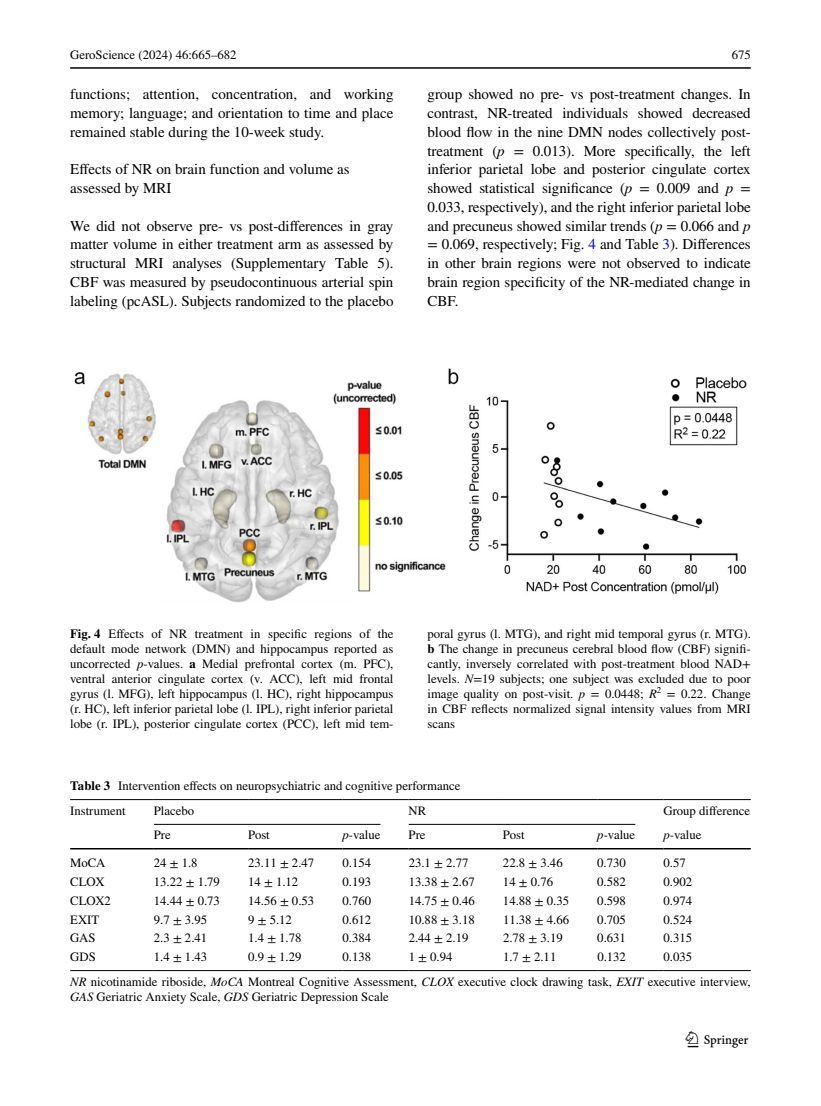
<style>
.page{position:relative;width:821px;height:1106px;background:#fff}
.page>*{position:absolute;margin:0;border:0;box-sizing:border-box;transform-origin:0 0}
.t1{font:22.5px "Springnew Regular 3";color:#000}
.t2{font:15px/18.8px "STIX";letter-spacing:-.005em;color:#000;text-align:justify}
.t3{font:12.75px/15px "STIX";color:#000;text-align:justify}
.s1{font-style:italic}
.s2{color:#00f}
.s3{font-weight:700}
</style>
<div class="page">
<hr style="left:70px;top:67px;width:680px;height:2px;background:#000">
<img style="left:74px;top:369px;width:672px;height:233px">
<hr style="left:70px;top:799px;width:84px;height:1px;background:#000">
<hr style="left:70px;top:848px;width:84px;height:1px;background:#000">
<hr style="left:154px;top:799px;width:94px;height:1px;background:#000">
<hr style="left:248px;top:799px;width:94px;height:1px;background:#000">
<hr style="left:342px;top:799px;width:66px;height:1px;background:#000">
<hr style="left:408px;top:799px;width:95px;height:1px;background:#000">
<hr style="left:503px;top:799px;width:94px;height:1px;background:#000">
<hr style="left:597px;top:799px;width:66px;height:1px;background:#000">
<hr style="left:663px;top:799px;width:87px;height:1px;background:#000">
<hr style="left:154px;top:848px;width:94px;height:1px;background:#000">
<hr style="left:248px;top:848px;width:94px;height:1px;background:#000">
<hr style="left:342px;top:848px;width:66px;height:1px;background:#000">
<hr style="left:408px;top:848px;width:95px;height:1px;background:#000">
<hr style="left:503px;top:848px;width:94px;height:1px;background:#000">
<hr style="left:597px;top:848px;width:66px;height:1px;background:#000">
<hr style="left:663px;top:848px;width:87px;height:1px;background:#000">
<hr style="left:70px;top:970px;width:84px;height:1px;background:#000">
<hr style="left:154px;top:970px;width:94px;height:1px;background:#000">
<hr style="left:248px;top:970px;width:94px;height:1px;background:#000">
<hr style="left:342px;top:970px;width:66px;height:1px;background:#000">
<hr style="left:408px;top:970px;width:95px;height:1px;background:#000">
<hr style="left:503px;top:970px;width:94px;height:1px;background:#000">
<hr style="left:597px;top:970px;width:66px;height:1px;background:#000">
<hr style="left:663px;top:970px;width:87px;height:1px;background:#000">
<hr style="left:154px;top:824px;width:226px;height:1px;background:#000">
<hr style="left:408px;top:824px;width:227px;height:1px;background:#000">
<p class="t3" style="left:70px;top:48px;width:168px">GeroScience (2024) 46:665–682</p>
<p class="t3" style="left:731px;top:49px;width:21px">675</p>
<p class="t2" style="left:70px;top:86px;width:325px">functions; attention, concentration, and working memory; language; and orientation to time and place remained stable during the 10-week study.</p>
<p class="t2" style="left:70px;top:161px;width:281px">Effects of NR on brain function and volume as assessed by MRI</p>
<p class="t2" style="left:70px;top:217px;width:325px">We did not observe pre- vs post-differences in gray matter volume in either treatment arm as assessed by structural MRI analyses (Supplementary Table 5).<br>CBF was measured by pseudocontinuous arterial spin labeling (pcASL). Subjects randomized to the placebo</p>
<p class="t2" style="left:427px;top:86px;width:325px">group showed no pre- vs post-treatment changes. In contrast, NR-treated individuals showed decreased blood flow in the nine DMN nodes collectively post&shy;treatment (<span class="s1">p</span> = 0.013). More specifically, the left inferior parietal lobe and posterior cingulate cortex showed statistical significance (<span class="s1">p</span> = 0.009 and <span class="s1">p</span> = 0.033, respectively), and the right inferior parietal lobe and precuneus showed similar trends (<span class="s1">p</span> = 0.066 and <span class="s1">p </span>= 0.069, respectively; Fig. <span class="s2">4</span> and Table <span class="s2">3</span>). Differences in other brain regions were not observed to indicate brain region specificity of the NR-mediated change in CBF.</p>
<p class="t3" style="left:70px;top:627px;width:325px"><span class="s3">Fig. 4</span> Effects of NR treatment in specific regions of the default mode network (DMN) and hippocampus reported as uncorrected <span class="s1">p</span>-values. <span class="s3">a</span> Medial prefrontal cortex (m. PFC), ventral anterior cingulate cortex (v. ACC), left mid frontal gyrus (l. MFG), left hippocampus (l. HC), right hippocampus (r. HC), left inferior parietal lobe (l. IPL), right inferior parietal lobe (r. IPL), posterior cingulate cortex (PCC), left mid tem-</p>
<p class="t3" style="left:427px;top:627px;width:325px">poral gyrus (l. MTG), and right mid temporal gyrus (r. MTG). <span class="s3">b</span> The change in precuneus cerebral blood flow (CBF) signifi&shy;cantly, inversely correlated with post-treatment blood NAD+ levels. <span class="s1">N</span>=19 subjects; one subject was excluded due to poor image quality on post-visit. <span class="s1">p</span> = 0.0448; <span class="s1">R</span><sup>2</sup> = 0.22. Change in CBF reflects normalized signal intensity values from MRI scans</p>
<p class="t3" style="left:70px;top:779px;width:392px"><span class="s3">Table 3</span> Intervention effects on neuropsychiatric and cognitive performance</p>
<p class="t3" style="left:70px;top:803px;width:57px">Instrument</p>
<p class="t3" style="left:154px;top:803px;width:42px">Placebo</p>
<p class="t3" style="left:408px;top:803px;width:19px">NR</p>
<p class="t3" style="left:663px;top:803px;width:88px">Group difference</p>
<p class="t3" style="left:154px;top:828px;width:18px">Pre</p>
<p class="t3" style="left:248px;top:828px;width:23px">Post</p>
<p class="t3" style="left:342px;top:828px;width:40px"><span class="s1">p</span>-value</p>
<p class="t3" style="left:408px;top:828px;width:18px">Pre</p>
<p class="t3" style="left:503px;top:828px;width:23px">Post</p>
<p class="t3" style="left:597px;top:828px;width:40px"><span class="s1">p</span>-value</p>
<p class="t3" style="left:663px;top:828px;width:40px"><span class="s1">p</span>-value</p>
<p class="t3" style="left:70px;top:856px;width:37px">MoCA</p>
<p class="t3" style="left:154px;top:856px;width:45px">24 ± 1.8</p>
<p class="t3" style="left:248px;top:856px;width:68px">23.11 ± 2.47</p>
<p class="t3" style="left:342px;top:856px;width:30px">0.154</p>
<p class="t3" style="left:408px;top:856px;width:61px">23.1 ± 2.77</p>
<p class="t3" style="left:503px;top:856px;width:61px">22.8 ± 3.46</p>
<p class="t3" style="left:597px;top:856px;width:30px">0.730</p>
<p class="t3" style="left:663px;top:856px;width:24px">0.57</p>
<p class="t3" style="left:70px;top:875px;width:36px">CLOX</p>
<p class="t3" style="left:154px;top:875px;width:68px">13.22 ± 1.79</p>
<p class="t3" style="left:248px;top:875px;width:52px">14 ± 1.12</p>
<p class="t3" style="left:342px;top:875px;width:30px">0.193</p>
<p class="t3" style="left:408px;top:875px;width:68px">13.38 ± 2.67</p>
<p class="t3" style="left:503px;top:875px;width:52px">14 ± 0.76</p>
<p class="t3" style="left:597px;top:875px;width:30px">0.582</p>
<p class="t3" style="left:663px;top:875px;width:30px">0.902</p>
<p class="t3" style="left:70px;top:894px;width:42px">CLOX2</p>
<p class="t3" style="left:154px;top:894px;width:68px">14.44 ± 0.73</p>
<p class="t3" style="left:248px;top:894px;width:68px">14.56 ± 0.53</p>
<p class="t3" style="left:342px;top:894px;width:30px">0.760</p>
<p class="t3" style="left:409px;top:894px;width:68px">14.75 ± 0.46</p>
<p class="t3" style="left:503px;top:894px;width:68px">14.88 ± 0.35</p>
<p class="t3" style="left:597px;top:894px;width:30px">0.598</p>
<p class="t3" style="left:663px;top:894px;width:30px">0.974</p>
<p class="t3" style="left:70px;top:912px;width:31px">EXIT</p>
<p class="t3" style="left:154px;top:912px;width:55px">9.7 ± 3.95</p>
<p class="t3" style="left:248px;top:912px;width:45px">9 ± 5.12</p>
<p class="t3" style="left:342px;top:912px;width:30px">0.612</p>
<p class="t3" style="left:409px;top:912px;width:68px">10.88 ± 3.18</p>
<p class="t3" style="left:503px;top:912px;width:68px">11.38 ± 4.66</p>
<p class="t3" style="left:597px;top:912px;width:30px">0.705</p>
<p class="t3" style="left:663px;top:912px;width:30px">0.524</p>
<p class="t3" style="left:70px;top:931px;width:27px">GAS</p>
<p class="t3" style="left:154px;top:931px;width:55px">2.3 ± 2.41</p>
<p class="t3" style="left:248px;top:931px;width:55px">1.4 ± 1.78</p>
<p class="t3" style="left:342px;top:931px;width:30px">0.384</p>
<p class="t3" style="left:409px;top:931px;width:61px">2.44 ± 2.19</p>
<p class="t3" style="left:503px;top:931px;width:61px">2.78 ± 3.19</p>
<p class="t3" style="left:597px;top:931px;width:30px">0.631</p>
<p class="t3" style="left:663px;top:931px;width:30px">0.315</p>
<p class="t3" style="left:70px;top:950px;width:27px">GDS</p>
<p class="t3" style="left:154px;top:950px;width:55px">1.4 ± 1.43</p>
<p class="t3" style="left:248px;top:950px;width:55px">0.9 ± 1.29</p>
<p class="t3" style="left:342px;top:950px;width:30px">0.138</p>
<p class="t3" style="left:409px;top:950px;width:45px">1 ± 0.94</p>
<p class="t3" style="left:503px;top:950px;width:55px">1.7 ± 2.11</p>
<p class="t3" style="left:597px;top:950px;width:30px">0.132</p>
<p class="t3" style="left:663px;top:950px;width:30px">0.035</p>
<p class="t3" style="left:70px;top:974px;width:682px"><span class="s1">NR</span> nicotinamide riboside, <span class="s1">MoCA</span> Montreal Cognitive Assessment, <span class="s1">CLOX</span> executive clock drawing task, <span class="s1">EXIT</span> executive interview,<br><span class="s1">GAS</span> Geriatric Anxiety Scale, <span class="s1">GDS</span> Geriatric Depression Scale</p>
<h1 class="t1" style="left:687px;top:1031px;width:62px">1 3</h1>
</div>
